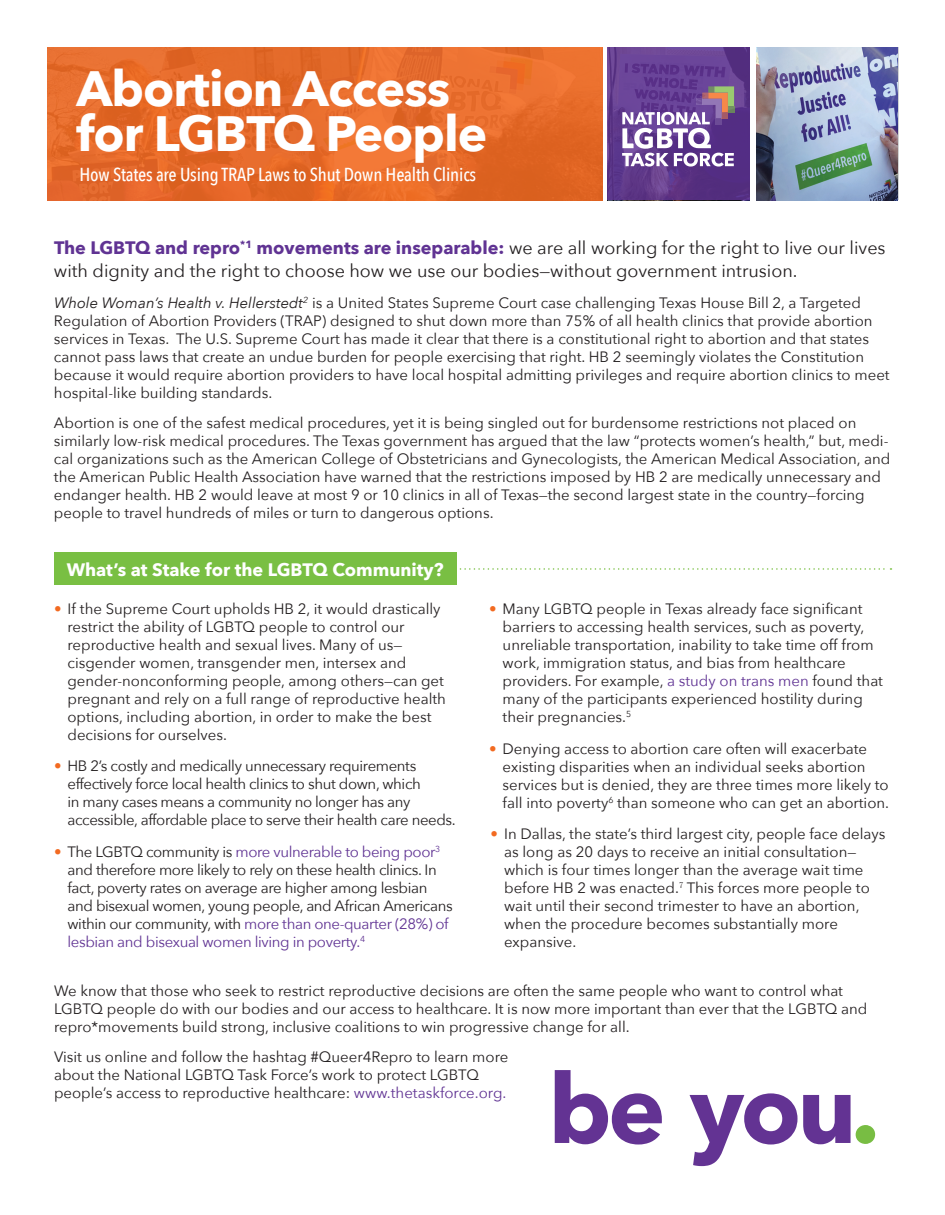
<style>
.page{position:relative;width:945px;height:1215px;background:#fff}
.page>*{position:absolute;margin:0;border:0;box-sizing:border-box;transform-origin:0 0}
.t1{font:700 49.5px/45px "Avenir Next";letter-spacing:-.02em;color:#fff}
.t2{font:500 18.75px "Avenir Next Condensed";letter-spacing:-.01em;color:#fff}
.t3{font:18px/22.5px "Avenir Next";color:#231f20}
.t4{font:700 18px "Avenir Next";color:#fff}
.t5{font:15px/18px "Avenir Next";color:#231f20}
.t6{font:15px/18px "Avenir Next";letter-spacing:-.025em;color:#231f20}
.s1{font-weight:700;color:#603393}
.s2{font-style:italic}
.s3{color:#f26a21}
.s4{color:#603393}
</style>
<div class="page">
<svg style="left:456px;top:568px;width:435px;height:2px"></svg>
<div style="left:47px;top:47px;width:556px;height:153px;background:linear-gradient(to right,#e56a2a,#e66b2a)"></div>
<svg style="left:608px;top:47px;width:142px;height:153px;background:#5f398c"></svg>
<svg style="left:622px;top:86px;width:112px;height:81px"></svg>
<img style="left:756px;top:47px;width:142px;height:153px">
<div style="left:54px;top:552px;width:402px;height:33px;background:#79bf43"></div>
<svg style="left:555px;top:1070px;width:107px;height:75px"></svg>
<svg style="left:690px;top:1093px;width:185px;height:73px"></svg>
<h1 class="t1" style="left:77px;top:66px;width:412px">Abortion Access for LGBTQ People</h1>
<p class="t2" style="left:80px;top:163px;width:398px">How States are Using TRAP Laws to Shut Down Health Clinics</p>
<p class="t3" style="left:54px;top:236px;width:833px"><span class="s1">The LGBTQ and repro</span><sup>*1</sup> <span class="s1">movements are inseparable:</span> we are all working for the right to live our lives with dignity and the right to choose how we use our bodies—without government intrusion.</p>
<p class="t5" style="left:54px;top:293px;width:837px"><span class="s2">Whole Woman’s Health v. Hellerstedt</span><sup>2</sup> is a United States Supreme Court case challenging Texas House Bill 2, a Targeted Regulation of Abortion Providers (TRAP) designed to shut down more than 75% of all health clinics that provide abortion services in Texas. The U.S. Supreme Court has made it clear that there is a constitutional right to abortion and that states cannot pass laws that create an undue burden for people exercising that right. HB 2 seemingly violates the Constitution because it would require abortion providers to have local hospital admitting privileges and require abortion clinics to meet hospital-like building standards.</p>
<p class="t5" style="left:54px;top:413px;width:838px">Abortion is one of the safest medical procedures, yet it is being singled out for burdensome restrictions not placed on similarly low-risk medical procedures. The Texas government has argued that the law “protects women’s health,” but, medi&shy;cal organizations such as the American College of Obstetricians and Gynecologists, the American Medical Association, and the American Public Health Association have warned that the restrictions imposed by HB 2 are medically unnecessary and endanger health. HB 2 would leave at most 9 or 10 clinics in all of Texas—the second largest state in the country—forcing people to travel hundreds of miles or turn to dangerous options.</p>
<p class="t4" style="left:67px;top:554px;width:378px">What’s at Stake for the LGBTQ Community?</p>
<p class="t5" style="left:68px;top:599px;width:380px;text-indent:-14px"><span class="s3">•</span> If the Supreme Court upholds HB 2, it would drastically restrict the ability of LGBTQ people to control our reproductive health and sexual lives. Many of us— cisgender women, transgender men, intersex and gender-nonconforming people, among others—can get pregnant and rely on a full range of reproductive health options, including abortion, in order to make the best decisions for ourselves.</p>
<p class="t6" style="left:68px;top:757px;width:390px;text-indent:-14px"><span class="s3">•</span> HB 2’s costly and medically unnecessary requirements effectively force local health clinics to shut down, which<br>in many cases means a community no longer has any accessible, affordable place to serve their health care needs.</p>
<p class="t6" style="left:67px;top:842px;width:387px;text-indent:-13px"><span class="s3">•</span> The LGBTQ community is <span class="s4">more vulnerable to being poor</span><sup>3 </sup>and therefore more likely to rely on these health clinics. In fact, poverty rates on average are higher among lesbian and bisexual women, young people, and African Americans within our community, with <span class="s4">more than one-quarter (28%) of lesbian and bisexual women living in poverty.</span><sup>4</sup></p>
<p class="t5" style="left:503px;top:600px;width:382px;text-indent:-14px"><span class="s3">•</span> Many LGBTQ people in Texas already face significant barriers to accessing health services, such as poverty, unreliable transportation, inability to take time off from work, immigration status, and bias from healthcare providers. For example, <span class="s4">a study on trans men</span> found that many of the participants experienced hostility during their pregnancies.<sup>5</sup></p>
<p class="t5" style="left:503px;top:739px;width:388px;text-indent:-14px"><span class="s3">•</span> Denying access to abortion care often will exacerbate existing disparities when an individual seeks abortion services but is denied, they are three times more likely to fall into poverty<sup>6</sup> than someone who can get an abortion.</p>
<p class="t5" style="left:504px;top:825px;width:383px;text-indent:-14px"><span class="s3">•</span> In Dallas, the state’s third largest city, people face delays as long as 20 days to receive an initial consultation— which is four times longer than the average wait time before HB 2 was enacted.<sup>7</sup> This forces more people to wait until their second trimester to have an abortion, when the procedure becomes substantially more expansive.</p>
<p class="t5" style="left:54px;top:982px;width:815px">We know that those who seek to restrict reproductive decisions are often the same people who want to control what<br>LGBTQ people do with our bodies and our access to healthcare. It is now more important than ever that the LGBTQ and repro*movements build strong, inclusive coalitions to win progressive change for all.</p>
<p class="t5" style="left:54px;top:1048px;width:456px">Visit us online and follow the hashtag #Queer4Repro to learn more about the National LGBTQ Task Force’s work to protect LGBTQ people’s access to reproductive healthcare: <span class="s4">www.thetaskforce.org.</span></p>
</div>
